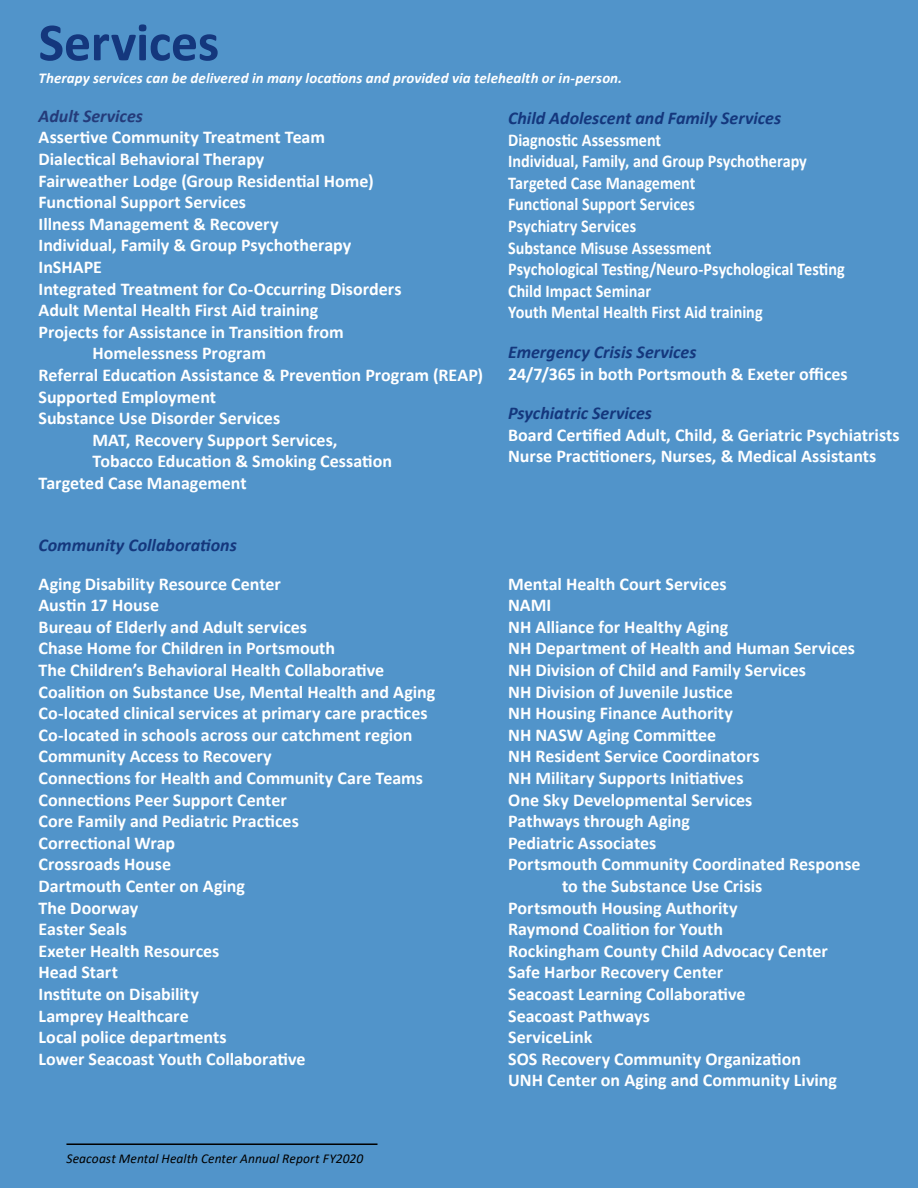
<style>
.page{position:relative;width:918px;height:1188px;background:#5194ca}
.page>*{position:absolute;margin:0;border:0;box-sizing:border-box;transform-origin:0 0}
.t1{font:700 54px "Calibri";letter-spacing:-.005em;color:#14377d}
.t2{font:700 18px/21.6px "Calibri";color:#fff}
.t3{font:700 18px/21.6px "Calibri";color:#fff;scale:.9 1}
.t4{font:italic 700 18px "Calibri";color:#14377d}
.t5{font:italic 700 18px "Calibri";letter-spacing:-.005em;color:#243b7a}
.t6{font:italic 700 15px "Calibri";letter-spacing:.005em;color:#fff}
.t7{font:italic 13.5px "Calibri";letter-spacing:.005em;color:#000}
</style>
<div class="page">
<hr style="left:66px;top:1143px;width:312px;height:2px;background:#000">
<h1 class="t1" style="left:39px;top:4px;width:182px">Services</h1>
<p class="t6" style="left:39px;top:67px;width:585px">Therapy services can be delivered in many locations and provided via telehealth or in-person.</p>
<p class="t5" style="left:39px;top:103px;width:106px">Adult Services</p>
<p class="t2" style="left:39px;top:126px;width:288px">Assertive Community Treatment Team</p>
<p class="t2" style="left:39px;top:148px;width:227px">Dialectical Behavioral Therapy</p>
<p class="t2" style="left:39px;top:169px;width:337px">Fairweather Lodge (Group Residential Home)</p>
<p class="t2" style="left:39px;top:191px;width:209px">Functional Support Services</p>
<p class="t2" style="left:39px;top:213px;width:242px">Illness Management &amp; Recovery</p>
<p class="t2" style="left:39px;top:234px;width:314px">Individual, Family &amp; Group Psychotherapy</p>
<p class="t2" style="left:39px;top:256px;width:65px">InSHAPE</p>
<p class="t2" style="left:39px;top:277px;width:365px">Integrated Treatment for Co-Occurring Disorders</p>
<p class="t2" style="left:39px;top:299px;width:281px">Adult Mental Health First Aid training</p>
<p class="t2" style="left:39px;top:321px;width:307px">Projects for Assistance in Transition from</p>
<p class="t2" style="left:93px;top:342px;width:175px">Homelessness Program</p>
<p class="t2" style="left:39px;top:364px;width:446px">Referral Education Assistance &amp; Prevention Program (REAP)</p>
<p class="t2" style="left:39px;top:385px;width:179px">Supported Employment</p>
<p class="t2" style="left:39px;top:407px;width:243px">Substance Use Disorder Services</p>
<p class="t2" style="left:93px;top:429px;width:246px">MAT, Recovery Support Services,</p>
<p class="t2" style="left:93px;top:450px;width:301px">Tobacco Education &amp; Smoking Cessation</p>
<p class="t2" style="left:39px;top:472px;width:210px">Targeted Case Management</p>
<p class="t4" style="left:39px;top:533px;width:200px">Community Collaborations</p>
<p class="t4" style="left:508px;top:105px;width:274px">Child Adolescent and Family Services</p>
<p class="t3" style="left:508px;top:129px;width:375px">Diagnostic Assessment<br>Individual, Family, and Group Psychotherapy<br>Targeted Case Management<br>Functional Support Services<br>Psychiatry Services<br>Substance Misuse Assessment<br>Psychological Testing/Neuro-Psychological Testing<br>Child Impact Seminar<br>Youth Mental Health First Aid training</p>
<p class="t4" style="left:508px;top:339px;width:190px">Emergency Crisis Services</p>
<p class="t2" style="left:508px;top:363px;width:341px">24/7/365 in both Portsmouth &amp; Exeter offices</p>
<p class="t4" style="left:508px;top:400px;width:145px">Psychiatric Services</p>
<p class="t2" style="left:508px;top:424px;width:393px">Board Certified Adult, Child, &amp; Geriatric Psychiatrists<br>Nurse Practitioners, Nurses, &amp; Medical Assistants</p>
<p class="t2" style="left:39px;top:572px;width:398px">Aging Disability Resource Center<br>Austin 17 House<br>Bureau of Elderly and Adult services<br>Chase Home for Children in Portsmouth<br>The Children’s Behavioral Health Collaborative<br>Coalition on Substance Use, Mental Health and Aging<br>Co-located clinical services at primary care practices<br>Co-located in schools across our catchment region<br>Community Access to Recovery<br>Connections for Health and Community Care Teams<br>Connections Peer Support Center<br>Core Family and Pediatric Practices<br>Correctional Wrap<br>Crossroads House<br>Dartmouth Center on Aging<br>The Doorway<br>Easter Seals<br>Exeter Health Resources<br>Head Start<br>Institute on Disability<br>Lamprey Healthcare<br>Local police departments<br>Lower Seacoast Youth Collaborative</p>
<p class="t2" style="left:508px;top:572px;width:220px">Mental Health Court Services</p>
<p class="t2" style="left:508px;top:594px;width:45px">NAMI</p>
<p class="t2" style="left:508px;top:616px;width:222px">NH Alliance for Healthy Aging</p>
<p class="t2" style="left:508px;top:637px;width:348px">NH Department of Health and Human Services</p>
<p class="t2" style="left:508px;top:659px;width:299px">NH Division of Child and Family Services</p>
<p class="t2" style="left:508px;top:680px;width:226px">NH Division of Juvenile Justice</p>
<p class="t2" style="left:508px;top:702px;width:226px">NH Housing Finance Authority</p>
<p class="t2" style="left:508px;top:724px;width:210px">NH NASW Aging Committee</p>
<p class="t2" style="left:508px;top:745px;width:253px">NH Resident Service Coordinators</p>
<p class="t2" style="left:508px;top:767px;width:237px">NH Military Supports Initiatives</p>
<p class="t2" style="left:508px;top:788px;width:246px">One Sky Developmental Services</p>
<p class="t2" style="left:508px;top:810px;width:183px">Pathways through Aging</p>
<p class="t2" style="left:508px;top:832px;width:150px">Pediatric Associates</p>
<p class="t2" style="left:508px;top:853px;width:354px">Portsmouth Community Coordinated Response</p>
<p class="t2" style="left:562px;top:875px;width:202px">to the Substance Use Crisis</p>
<p class="t2" style="left:508px;top:896px;width:231px">Portsmouth Housing Authority</p>
<p class="t2" style="left:508px;top:918px;width:217px">Raymond Coalition for Youth</p>
<p class="t2" style="left:508px;top:940px;width:321px">Rockingham County Child Advocacy Center</p>
<p class="t2" style="left:508px;top:961px;width:217px">Safe Harbor Recovery Center</p>
<p class="t2" style="left:508px;top:983px;width:239px">Seacoast Learning Collaborative</p>
<p class="t2" style="left:508px;top:1004px;width:143px">Seacoast Pathways</p>
<p class="t2" style="left:508px;top:1026px;width:86px">ServiceLink</p>
<p class="t2" style="left:508px;top:1048px;width:294px">SOS Recovery Community Organization</p>
<p class="t2" style="left:508px;top:1069px;width:330px">UNH Center on Aging and Community Living</p>
<p class="t7" style="left:66px;top:1149px;width:298px">Seacoast Mental Health Center Annual Report FY2020</p>
</div>
